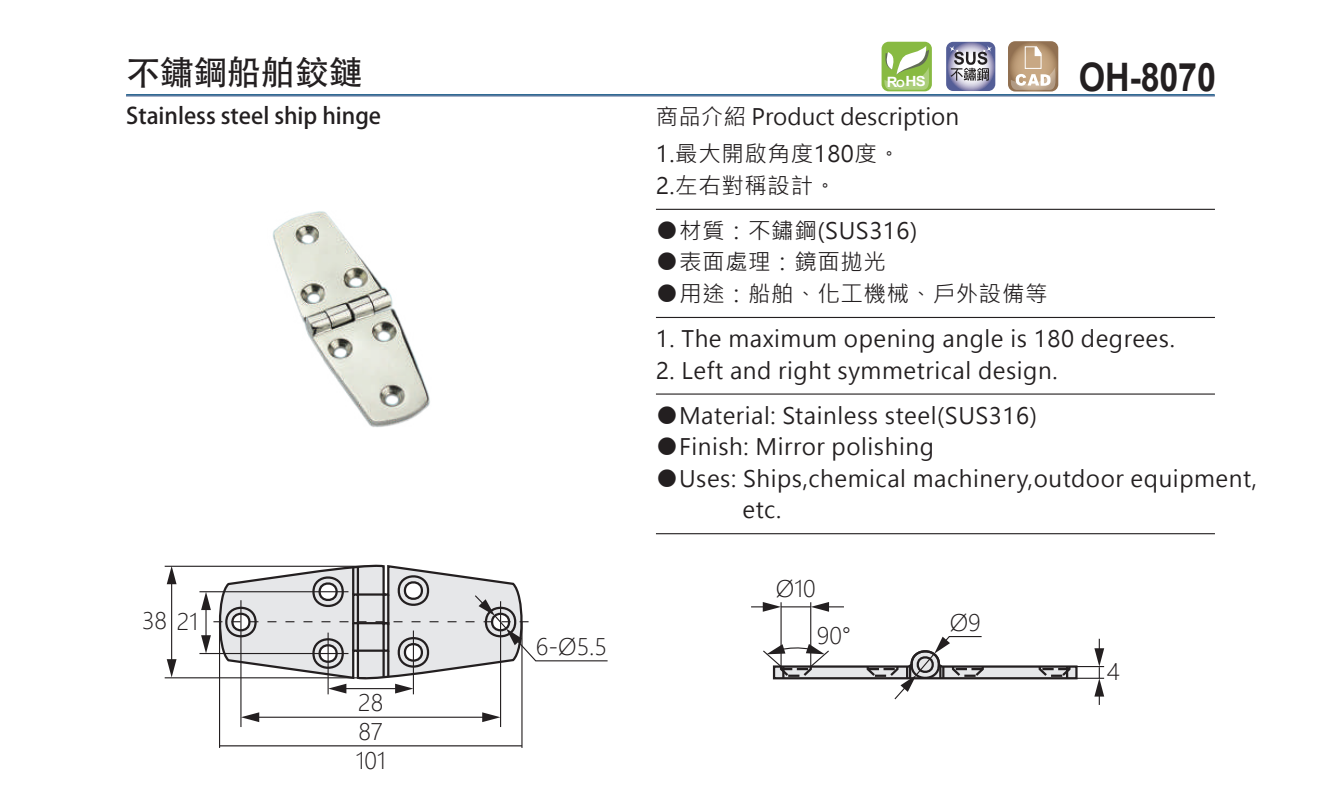
<style>
.page{position:relative;width:1340px;height:802px;background:#fff}
.page>*{position:absolute;margin:0;border:0;box-sizing:border-box;transform-origin:0 0}
.t1{font:700 39.15px "Arial";letter-spacing:-.005em;color:#231f20;scale:.87 1}
.t2{font:33.75px "Adobe Heiti Std";color:#231f20}
.t3{font:22.5px/31.5px "Microsoft Jheng Hei UI Regular";letter-spacing:.025em;color:#231f20}
.t4{font:22.5px/37.8px "Microsoft Jheng Hei UI Regular";color:#231f20}
.t5{font:22.5px/28.6px "Microsoft Jheng Hei UI Light";color:#231f20;text-align:justify}
.t6{font:700 22.5px "Adobe Fan Heiti Std";color:#231f20}
.t7{font:700 13.95px "Arial";color:#fff;scale:1.1 1}
.s1{font-size:14.17px}
.s2{font-size:9.9px}
</style>
<div class="page">
<svg style="left:946px;top:42px;width:49px;height:49px"></svg>
<svg style="left:948px;top:45px;width:7px;height:8px"></svg>
<svg style="left:985px;top:45px;width:7px;height:8px"></svg>
<svg style="left:950px;top:48px;width:40px;height:33px"></svg>
<svg style="left:1008px;top:41px;width:50px;height:50px"></svg>
<svg style="left:1010px;top:46px;width:45px;height:44px"></svg>
<div style="left:881px;top:42px;width:50px;height:49px;background:#88ba42;border-radius:7px"></div>
<svg style="left:884px;top:46px;width:45px;height:44px"></svg>
<hr style="left:165px;top:565px;width:211px;height:1px;background:#231f20">
<hr style="left:165px;top:677px;width:201px;height:1px;background:#231f20">
<hr style="left:171px;top:580px;width:1px;height:82px;background:#231f20">
<svg style="left:167px;top:566px;width:9px;height:18px"></svg>
<svg style="left:167px;top:659px;width:9px;height:18px"></svg>
<hr style="left:199px;top:591px;width:149px;height:1px;background:#231f20">
<hr style="left:199px;top:652px;width:149px;height:2px;background:#231f20">
<hr style="left:240px;top:600px;width:1px;height:127px;background:#231f20">
<hr style="left:500px;top:601px;width:1px;height:126px;background:#231f20">
<hr style="left:219px;top:622px;width:1px;height:125px;background:#231f20">
<hr style="left:521px;top:621px;width:1px;height:126px;background:#231f20">
<hr style="left:327px;top:632px;width:2px;height:62px;background:#231f20">
<hr style="left:413px;top:630px;width:1px;height:64px;background:#231f20">
<hr style="left:256px;top:716px;width:229px;height:1px;background:#231f20">
<svg style="left:241px;top:712px;width:18px;height:10px"></svg>
<svg style="left:482px;top:712px;width:18px;height:10px"></svg>
<hr style="left:219px;top:745px;width:303px;height:1px;background:#231f20">
<svg style="left:201px;top:564px;width:407px;height:129px"></svg>
<hr style="left:780px;top:602px;width:1px;height:64px;background:#231f20">
<hr style="left:810px;top:602px;width:1px;height:64px;background:#231f20">
<svg style="left:751px;top:602px;width:93px;height:9px"></svg>
<svg style="left:763px;top:635px;width:341px;height:69px"></svg>
<img style="left:272px;top:211px;width:158px;height:216px">
<hr style="left:656px;top:317px;width:558px;height:1px;background:#231f20">
<hr style="left:656px;top:533px;width:558px;height:1px;background:#231f20">
<hr style="left:656px;top:209px;width:558px;height:1px;background:#231f20">
<hr style="left:656px;top:393px;width:558px;height:1px;background:#231f20">
<h2 class="t2" style="left:126px;top:53px;width:238px">不鏽鋼船舶鉸鏈</h2>
<p class="t6" style="left:126px;top:103px;width:256px">Stainless steel ship hinge</p>
<p class="t5" style="left:142px;top:606px;width:58px">38 21</p>
<p class="t5" style="left:356px;top:688px;width:31px">28<br>87<br>101</p>
<p class="t5" style="left:536px;top:632px;width:73px">6-Ø5.5</p>
<p class="t7" style="left:886px;top:71px;width:37px"><span class="s1">R</span><span class="s2">O</span>HS</p>
<p class="t4" style="left:656px;top:97px;width:305px">商品介紹 Product description<br>1.最大開啟角度180度。</p>
<p class="t3" style="left:656px;top:170px;width:182px">2.左右對稱設計。</p>
<p class="t3" style="left:656px;top:215px;width:263px">●材質：不鏽鋼(SUS316)</p>
<p class="t3" style="left:656px;top:246px;width:232px">●表面處理：鏡面拋光</p>
<p class="t3" style="left:656px;top:278px;width:393px">●用途：船舶、化工機械、戶外設備等</p>
<h1 class="t1" style="left:1078px;top:49px;width:159px">OH-8070</h1>
<p class="t3" style="left:656px;top:323px;width:520px">1. The maximum opening angle is 180 degrees.</p>
<p class="t3" style="left:656px;top:354px;width:403px">2. Left and right symmetrical design.</p>
<p class="t3" style="left:656px;top:399px;width:382px">●Material: Stainless steel(SUS316)</p>
<p class="t3" style="left:656px;top:431px;width:279px">●Finish: Mirror polishing</p>
<p class="t3" style="left:742px;top:462px;width:516px;text-indent:-87px">●Uses: Ships,chemical machinery,outdoor equipment, etc.</p>
<p class="t5" style="left:776px;top:574px;width:41px">Ø10</p>
<p class="t5" style="left:816px;top:621px;width:36px">90°</p>
<p class="t5" style="left:949px;top:608px;width:33px">Ø9</p>
<p class="t5" style="left:1106px;top:657px;width:14px">4</p>
</div>
